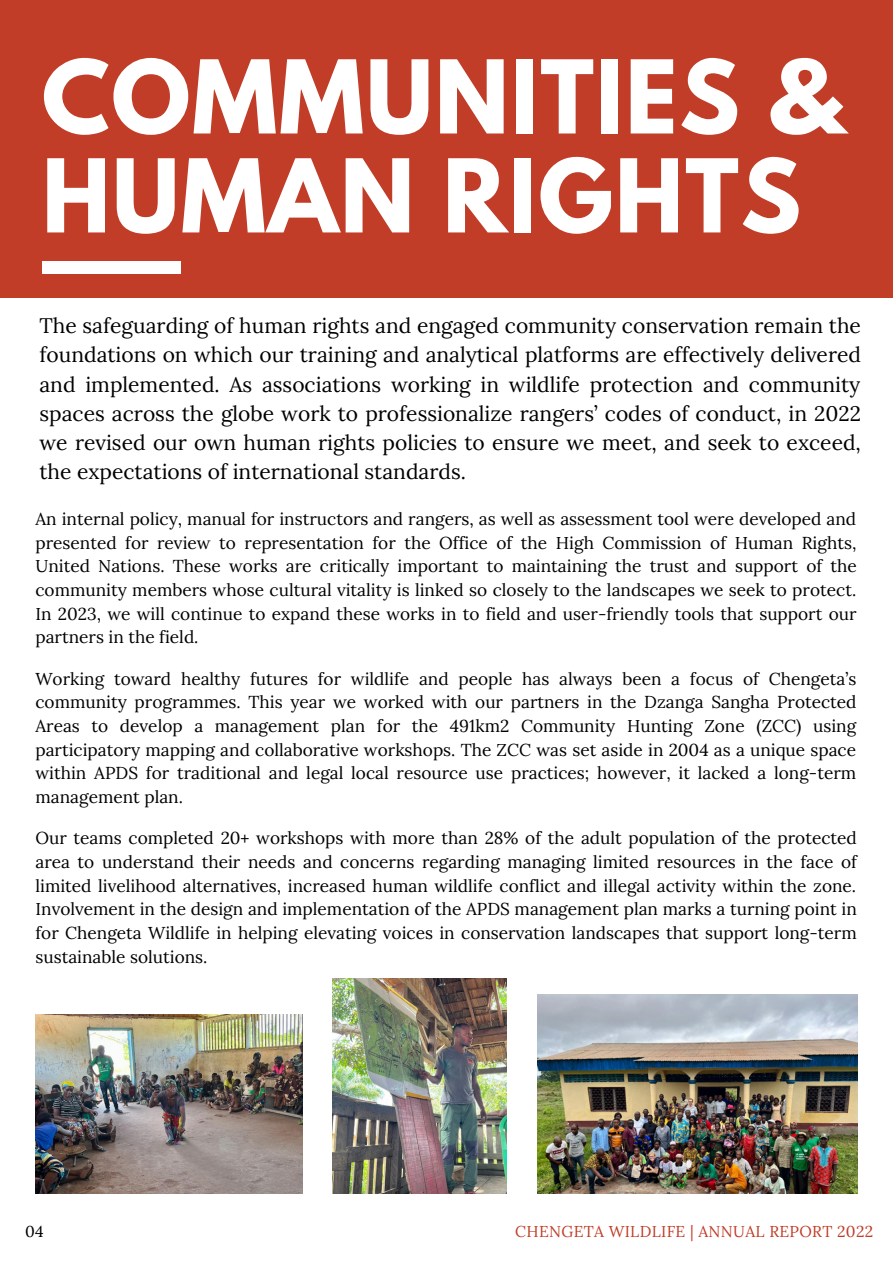
<style>
.page{position:relative;width:893px;height:1264px;background:#fff}
.page>*{position:absolute;margin:0;border:0;box-sizing:border-box;transform-origin:0 0}
.t1{font:700 90.15px/100.1px "League Spartan";letter-spacing:.02em;color:#fff}
.t2{font:700 89.85px/98.9px "League Spartan";letter-spacing:.02em;color:#fff}
.t3{font:21px/29.2px "Lora";color:#000;text-align:justify}
.t4{font:17.25px/23.5px "Lora";color:#000;text-align:justify}
.t5{font:15.75px "Lora";letter-spacing:.02em;color:#c13d28}
.t6{font:15.75px "Lora";color:#000}
</style>
<div class="page">
<div style="left:0;top:0;width:892px;height:298px;background:#c13d28"></div>
<div style="left:42px;top:261px;width:138px;height:13px;background:#fff"></div>
<img style="left:36px;top:1014px;width:266px;height:179px">
<img style="left:333px;top:978px;width:173px;height:215px">
<img style="left:537px;top:994px;width:320px;height:199px">
<h2 class="t2" style="left:42px;top:59px;width:802px">COMMUNITIES &amp;<br>HUMAN RIGHTS</h2>
<h1 class="t1" style="left:79px;top:79px;width:512px">PROJECTS<br>SUMMARY</h1>
<p class="t3" style="left:39px;top:311px;width:823px">The safeguarding of human rights and engaged community conservation remain the foundations on which our training and analytical platforms are effectively delivered and implemented. As associations working in wildlife protection and community spaces across the globe work to professionalize rangers’ codes of conduct, in 2022 we revised our own human rights policies to ensure we meet, and seek to exceed, the expectations of international standards.</p>
<p class="t4" style="left:35px;top:507px;width:822px">An internal policy, manual for instructors and rangers, as well as assessment tool were developed and presented for review to representation for the Office of the High Commission of Human Rights, United Nations. These works are critically important to maintaining the trust and support of the community members whose cultural vitality is linked so closely to the landscapes we seek to protect.<br>In 2023, we will continue to expand these works in to field and user-friendly tools that support our partners in the field.</p>
<p class="t4" style="left:35px;top:666px;width:822px">Working toward healthy futures for wildlife and people has always been a focus of Chengeta’s community programmes. This year we worked with our partners in the Dzanga Sangha Protected Areas to develop a management plan for the 491km2 Community Hunting Zone (ZCC) using participatory mapping and collaborative workshops. The ZCC was set aside in 2004 as a unique space within APDS for traditional and legal local resource use practices; however, it lacked a long-term management plan.</p>
<p class="t4" style="left:35px;top:826px;width:823px">Our teams completed 20+ workshops with more than 28% of the adult population of the protected area to understand their needs and concerns regarding managing limited resources in the face of limited livelihood alternatives, increased human wildlife conflict and illegal activity within the zone.<br>Involvement in the design and implementation of the APDS management plan marks a turning point in for Chengeta Wildlife in helping elevating voices in conservation landscapes that support long-term sustainable solutions.</p>
<p class="t6" style="left:25px;top:1220px;width:20px">04</p>
<p class="t5" style="left:515px;top:1220px;width:359px">CHENGETA WILDLIFE | ANNUAL REPORT 2022</p>
</div>
